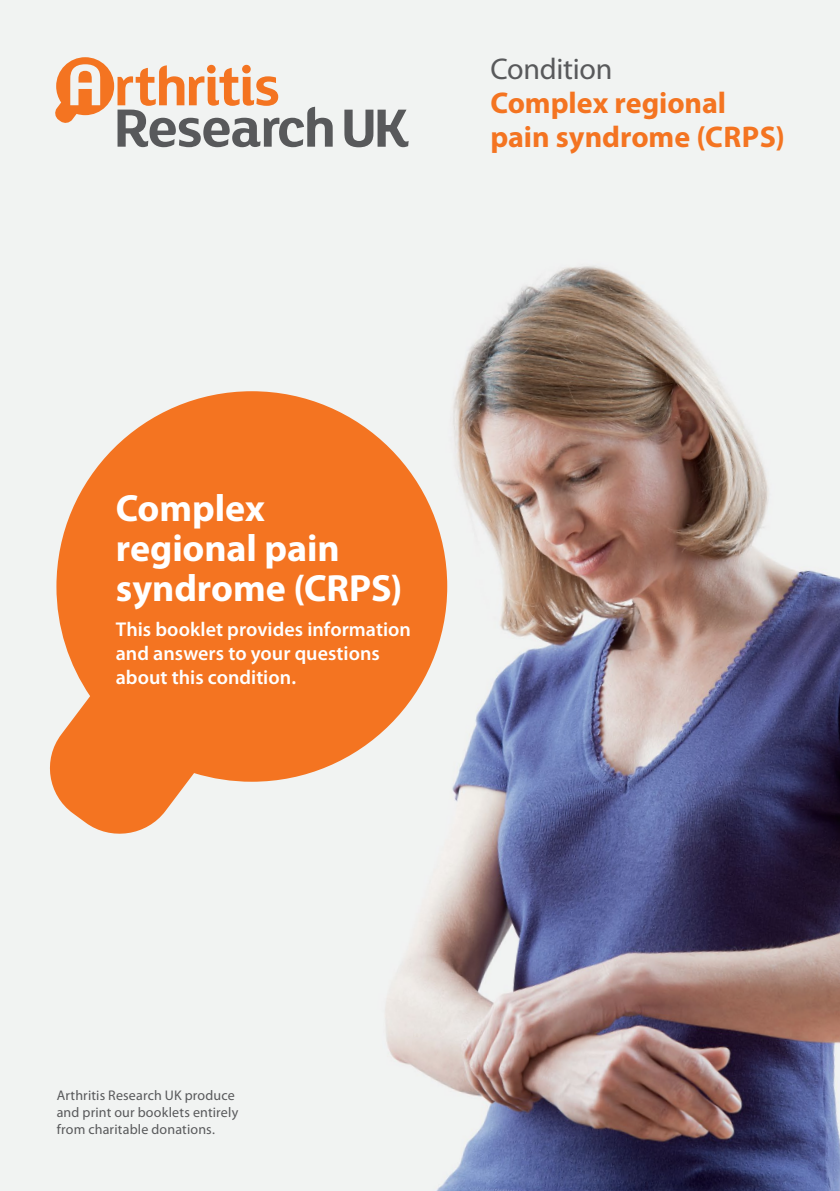
<style>
.page{position:relative;width:840px;height:1191px;background:#fff}
.page>*{position:absolute;margin:0;border:0;box-sizing:border-box;transform-origin:0 0}
.t1{font:700 38px/40px "Myriad Pro";letter-spacing:-.005em;color:#fff}
.t2{font:700 30px/34px "Myriad Pro";color:#f47421}
.t3{font:30px "Myriad Pro";letter-spacing:-.01em;color:#58595b}
.t4{font:600 20px/24px "Myriad Pro";color:#fff}
.t5{font:14px/17px "Myriad Pro";letter-spacing:.015em;color:#58595b}
</style>
<div class="page">
<img style="left:0;top:0;width:839px;height:1191px">
<svg style="left:50px;top:391px;width:397px;height:442px;fill:#f47421"></svg>
<svg style="left:55px;top:57px;width:353px;height:90px"></svg>
<h2 class="t3" style="left:490px;top:51px;width:123px">Condition</h2>
<h2 class="t2" style="left:490px;top:85px;width:296px">Complex regional pain syndrome (Crps)</h2>
<h1 class="t1" style="left:116px;top:486px;width:288px">Complex regional pain syndrome (CRPS)</h1>
<h3 class="t4" style="left:116px;top:617px;width:296px">This booklet provides information and answers to your questions about this condition.</h3>
<p class="t5" style="left:57px;top:1086px;width:183px">Arthritis Research UK produce and print our booklets entirely from charitable donations.</p>
</div>
